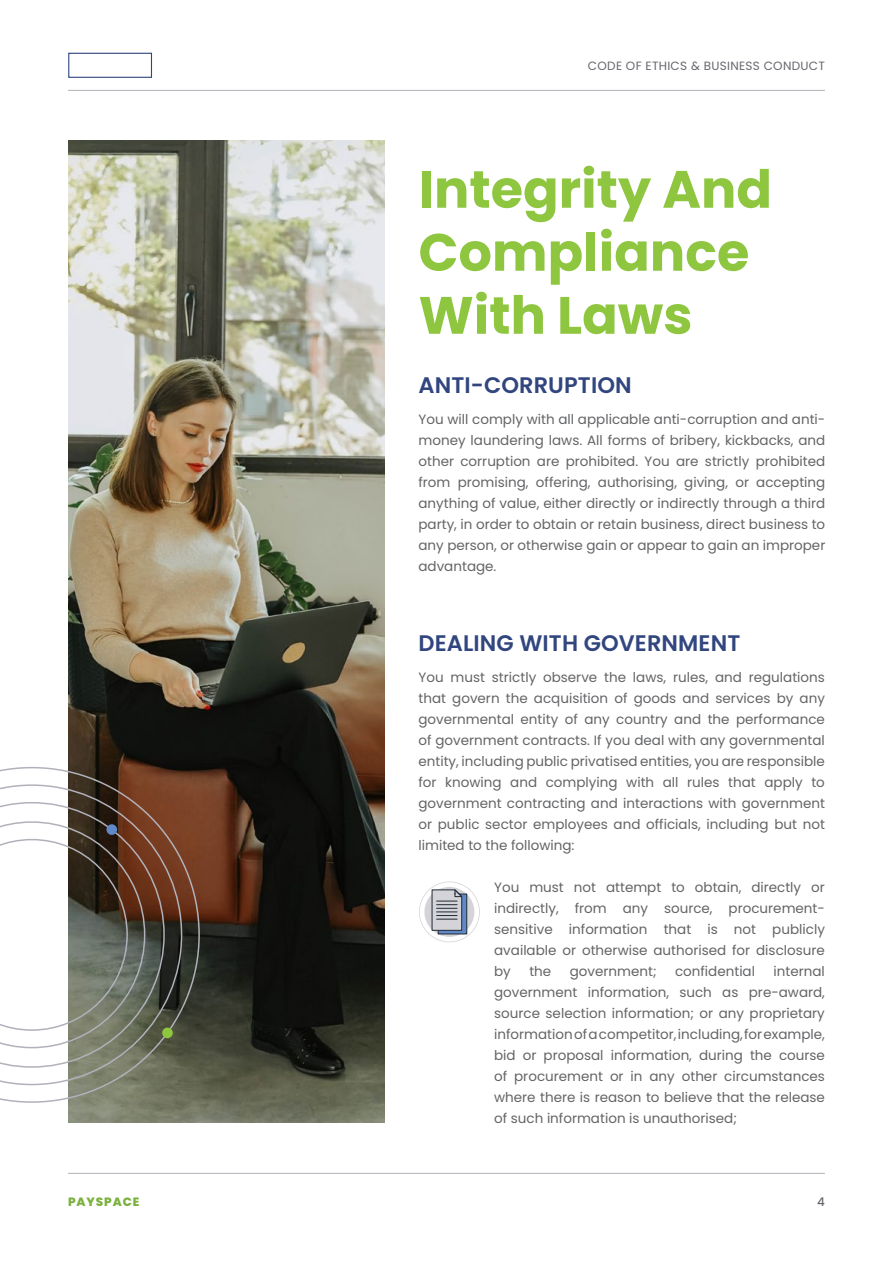
<style>
.page{position:relative;width:893px;height:1263px;background:#fff}
.page>*{position:absolute;margin:0;border:0;box-sizing:border-box;transform-origin:0 0}
.t1{font:700 52.5px/63px "Poppins";color:#8ec640}
.t2{font:600 22.5px "Poppins";letter-spacing:.005em;color:#31457e}
.t3{font:13.5px/21px "Poppins";color:#636466;text-align:justify}
.t4{font:12px "Poppins";letter-spacing:.025em;color:#66676d}
.t5{font:800 12px "Poppins";letter-spacing:.075em;color:#7bb13e}
.t6{font:500 12px "Poppins";color:#66676d}
</style>
<div class="page">
<img style="left:68px;top:140px;width:316px;height:983px">
<svg style="left:0;top:767px;width:200px;height:336px"></svg>
<svg style="left:0;top:784px;width:182px;height:301px"></svg>
<svg style="left:0;top:802px;width:165px;height:266px"></svg>
<div style="left:162px;top:1027px;width:11px;height:11px;background:#8ec640;border-radius:50%"></div>
<div style="left:106px;top:824px;width:11px;height:11px;background:#5f89c7;border-radius:50%"></div>
<hr style="left:68px;top:90px;width:757px;height:1px;background:#b0b1ba">
<hr style="left:68px;top:1173px;width:757px;height:1px;background:#b0b1ba">
<div style="left:68px;top:53px;width:84px;height:25px;border:1px solid #31457e"></div>
<svg style="left:419px;top:881px;width:61px;height:61px"></svg>
<p class="t4" style="left:588px;top:59px;width:238px">CODE OF ETHICS &amp; BUSINESS CONDUCT</p>
<h1 class="t1" style="left:418px;top:158px;width:355px">Integrity And<br>Compliance<br>With Laws</h1>
<h2 class="t2" style="left:418px;top:372px;width:215px">ANTI-CORRUPTION</h2>
<p class="t3" style="left:418px;top:408px;width:408px">You will comply with all applicable anti-corruption and anti&shy;money laundering laws. All forms of bribery, kickbacks, and other corruption are prohibited. You are strictly prohibited from promising, offering, authorising, giving, or accepting anything of value, either directly or indirectly through a third party, in order to obtain or retain business, direct business to any person, or otherwise gain or appear to gain an improper advantage.</p>
<h2 class="t2" style="left:418px;top:630px;width:323px">DEALING WITH GOVERNMENT</h2>
<p class="t3" style="left:418px;top:666px;width:408px">You must strictly observe the laws, rules, and regulations that govern the acquisition of goods and services by any governmental entity of any country and the performance of government contracts. If you deal with any governmental entity, including public privatised entities, you are responsible for knowing and complying with all rules that apply to government contracting and interactions with government or public sector employees and officials, including but not limited to the following:</p>
<p class="t3" style="left:494px;top:876px;width:332px">You must not attempt to obtain, directly or indirectly, from any source, procurement&shy;sensitive information that is not publicly available or otherwise authorised for disclosure by</p>
<p class="t3" style="left:529px;top:960px;width:23px">the</p>
<p class="t3" style="left:570px;top:960px;width:88px">government;</p>
<p class="t3" style="left:675px;top:960px;width:82px">confidential</p>
<p class="t3" style="left:494px;top:960px;width:332px;text-indent:279px">internal government information, such as pre-award, source selection information; or any proprietary information of a competitor, including, for example, bid or proposal information, during the course of procurement or in any other circumstances where there is reason to believe that the release of such information is unauthorised;</p>
<p class="t5" style="left:68px;top:1195px;width:73px">PAYSPACE</p>
<p class="t6" style="left:817px;top:1195px;width:9px">4</p>
</div>
